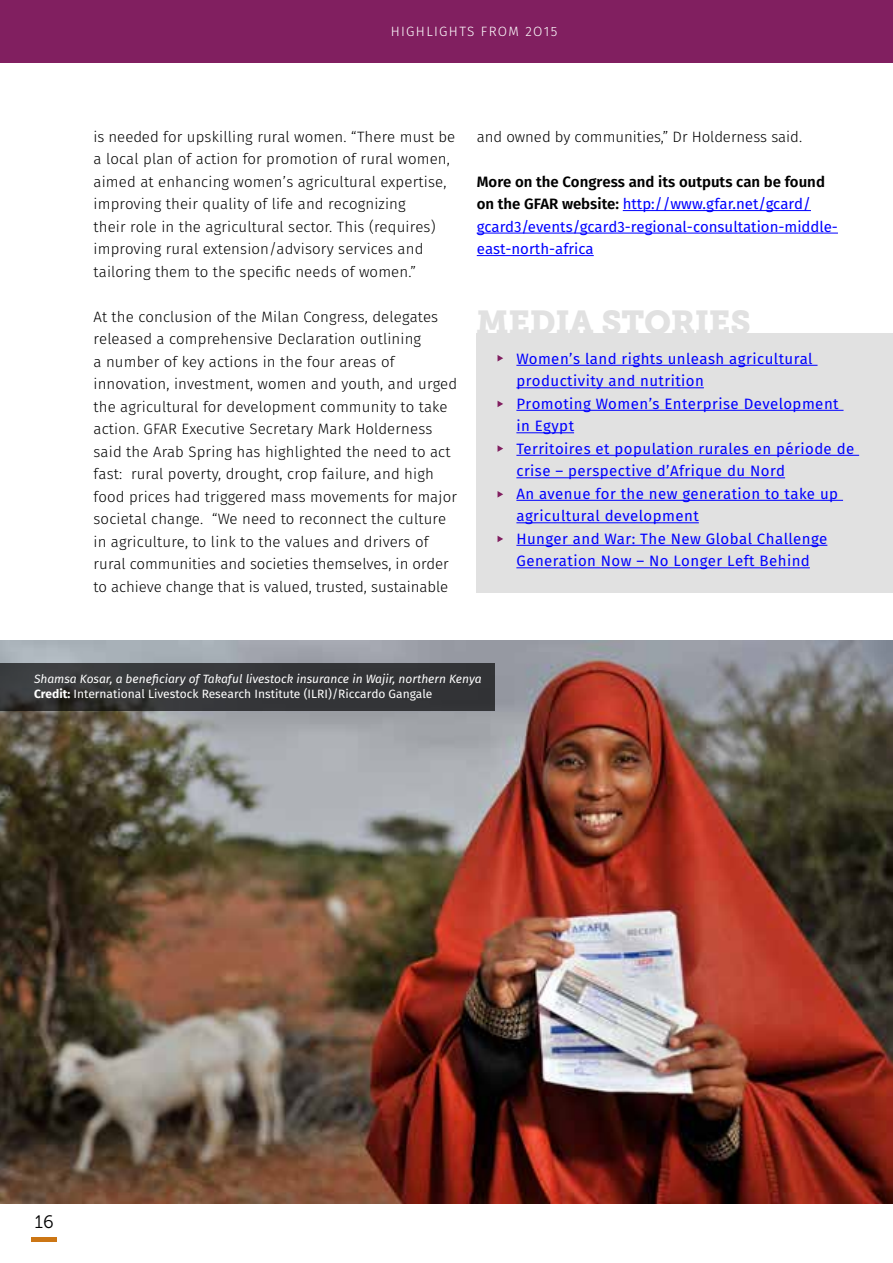
<style>
.page{position:relative;width:893px;height:1263px;background:#fff}
.page>*{position:absolute;margin:0;border:0;box-sizing:border-box;transform-origin:0 0}
.t1{font:33px "Museo Slab 900";letter-spacing:-.01em;color:#e1e1e1}
.t2{font:18px "Museo Slab 300";color:#000}
.t3{font:300 15px/22.5px "Fira Sans";letter-spacing:.01em;color:#000}
.t4{font:15px/22.5px "Fira Sans";letter-spacing:.03em;color:#00f}
.t5{font:15px/22.5px "Fira Sans";color:#00f}
.t6{font:300 13.5px "Fira Sans";letter-spacing:.1em;color:#fff}
.t7{font:italic 12px/15px "Fira Sans";color:#fff}
.s1{font-weight:600;color:#000}
.s2{font-weight:700;font-style:normal}
.s3{font-style:normal}
</style>
<div class="page">
<div style="left:31px;top:1237px;width:25px;height:5px;background:#cc7614"></div>
<hr style="left:623px;top:210px;width:188px;height:1px;background:#00f">
<hr style="left:477px;top:233px;width:361px;height:1px;background:#00f">
<hr style="left:477px;top:255px;width:117px;height:1px;background:#00f">
<img style="left:0;top:641px;width:893px;height:562px">
<svg style="left:0;top:663px;width:494px;height:47px;background:#343538"></svg>
<div style="left:477px;top:333px;width:416px;height:259px;background:#e1e1e1"></div>
<hr style="left:516px;top:365px;width:301px;height:1px;background:#00f">
<hr style="left:516px;top:387px;width:188px;height:1px;background:#00f">
<hr style="left:516px;top:410px;width:327px;height:1px;background:#00f">
<hr style="left:516px;top:432px;width:58px;height:1px;background:#00f">
<hr style="left:516px;top:455px;width:343px;height:1px;background:#00f">
<hr style="left:516px;top:477px;width:269px;height:1px;background:#00f">
<hr style="left:516px;top:500px;width:327px;height:1px;background:#00f">
<hr style="left:516px;top:522px;width:183px;height:1px;background:#00f">
<hr style="left:516px;top:545px;width:311px;height:1px;background:#00f">
<hr style="left:516px;top:567px;width:294px;height:1px;background:#00f">
<svg style="left:498px;top:355px;width:5px;height:6px"></svg>
<svg style="left:498px;top:401px;width:5px;height:6px"></svg>
<svg style="left:498px;top:536px;width:5px;height:6px"></svg>
<svg style="left:498px;top:445px;width:5px;height:7px"></svg>
<svg style="left:498px;top:491px;width:5px;height:7px"></svg>
<div style="left:0;top:0;width:893px;height:63px;background:#811f60"></div>
<p class="t6" style="left:391px;top:22px;width:168px">HIGHLIGHTS FROM 2O15</p>
<p class="t3" style="left:94px;top:125px;width:363px">is needed for upskilling rural women. “There must be a local plan of action for promotion of rural women, aimed at enhancing women’s agricultural expertise, improving their quality of life and recognizing<br>their role in the agricultural sector. This (requires) improving rural extension/advisory services and tailoring them to the specific needs of women.”</p>
<p class="t3" style="left:94px;top:305px;width:365px">At the conclusion of the Milan Congress, delegates released a comprehensive Declaration outlining<br>a number of key actions in the four areas of innovation, investment, women and youth, and urged the agricultural for development community to take action. GFAR Executive Secretary Mark Holderness said the Arab Spring has highlighted the need to act fast: rural poverty, drought, crop failure, and high food prices had triggered mass movements for major societal change. “We need to reconnect the culture in agriculture, to link to the values and drivers of rural communities and societies themselves, in order to achieve change that is valued, trusted, sustainable</p>
<p class="t3" style="left:477px;top:125px;width:327px">and owned by communities,” Dr Holderness said.</p>
<p class="t5" style="left:477px;top:170px;width:363px"><span class="s1">More on the Congress and its outputs can be found on the GFAR website:</span> http://www.gfar.net/gcard/ gcard3/events/gcard3-regional-consultation-middle&shy;east-north-africa</p>
<h1 class="t1" style="left:476px;top:303px;width:276px">MEDIA STORIES</h1>
<p class="t4" style="left:516px;top:347px;width:339px">Women’s land rights unleash agricultural productivity and nutrition<br>Promoting Women’s Enterprise Development in Egypt<br>Territoires et population rurales en période de crise – perspective d’Afrique du Nord<br>An avenue for the new generation to take up agricultural development<br>Hunger and War: The New Global Challenge Generation Now – No Longer Left Behind</p>
<p class="t7" style="left:34px;top:671px;width:449px">Shamsa Kosar, a beneficiary of Takaful livestock insurance in Wajir, northern Kenya<br><span class="s2">Credit:</span> <span class="s3">International Livestock Research Institute (ILRI)/Riccardo Gangale</span></p>
<p class="t2" style="left:35px;top:1211px;width:20px">16</p>
</div>
